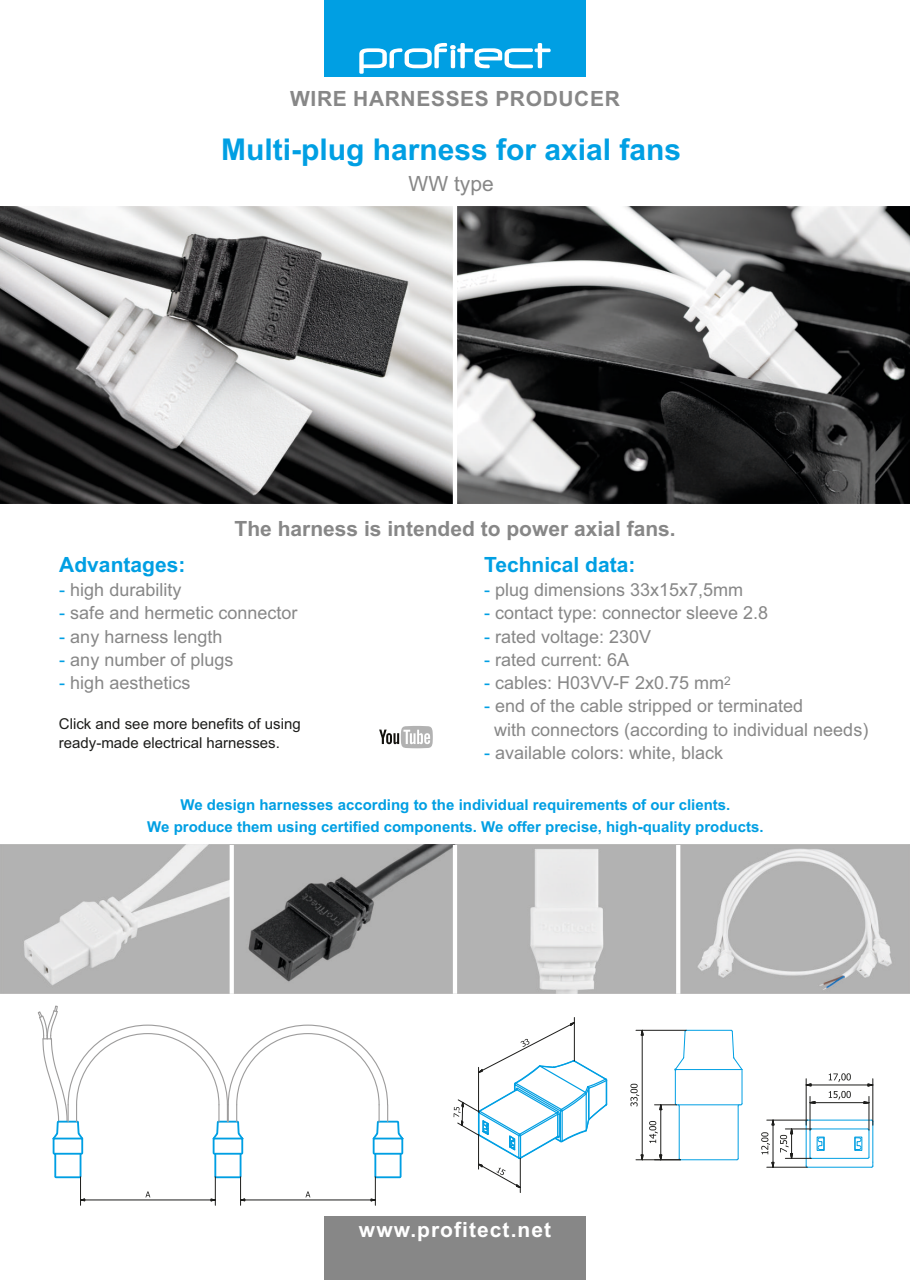
<style>
.page{position:relative;width:910px;height:1280px;background:#fff}
.page>*{position:absolute;margin:0;border:0;box-sizing:border-box;transform-origin:0 0}
.t1{font:700 30px "Arial";color:#009fe3}
.t2{font:700 21px "Arial";color:#878787}
.t3{font:700 21px "Arial";color:#009fe3}
.t4{font:700 21px "Arial";letter-spacing:.03em;color:#878787}
.t5{font:700 21px "Arial";letter-spacing:.05em;color:#fff}
.t6{font:21px "Arial";color:#878787}
.t7{font:18px/23.2px "Arial";color:#878787}
.t8{font:700 15px/22.2px "Arial";color:#009fe3;text-align:center}
.t9{font:15px/19.4px "Arial";color:#1d1d1b}
.t10{font:12px "Arial";color:#878787}
.s1{color:#009fe3}
</style>
<div class="page">
<img style="left:0;top:206px;width:910px;height:298px">
<img style="left:0;top:845px;width:910px;height:149px">
<hr style="left:676px;top:845px;width:4px;height:149px;background:#fff">
<div style="left:324px;top:1216px;width:262px;height:64px;background:#878787"></div>
<svg style="left:37px;top:1005px;width:367px;height:200px"></svg>
<hr style="left:811px;top:1128px;width:57px;height:1px;background:#009fe3">
<hr style="left:811px;top:1158px;width:57px;height:1px;background:#009fe3">
<hr style="left:872px;top:1121px;width:1px;height:41px;background:#009fe3">
<hr style="left:807px;top:1167px;width:65px;height:1px;background:#009fe3">
<div style="left:817px;top:1136px;width:8px;height:15px;border:1px solid #009fe3"></div>
<svg style="left:854px;top:1128px;width:20px;height:40px"></svg>
<hr style="left:807px;top:1119px;width:65px;height:1px;background:#009fe3">
<hr style="left:738px;top:1106px;width:1px;height:53px;background:#009fe3">
<hr style="left:679px;top:1106px;width:1px;height:53px;background:#009fe3">
<hr style="left:680px;top:1159px;width:57px;height:1px;background:#009fe3">
<hr style="left:676px;top:1104px;width:65px;height:1px;background:#009fe3">
<hr style="left:741px;top:1069px;width:1px;height:35px;background:#009fe3">
<svg style="left:737px;top:1103px;width:6px;height:4px"></svg>
<hr style="left:675px;top:1069px;width:1px;height:35px;background:#009fe3">
<hr style="left:686px;top:1030px;width:45px;height:1px;background:#009fe3">
<svg style="left:674px;top:1029px;width:13px;height:42px"></svg>
<svg style="left:730px;top:1029px;width:13px;height:42px"></svg>
<hr style="left:676px;top:1069px;width:65px;height:1px;background:#009fe3">
<svg style="left:829px;top:1091px;width:22px;height:9px"></svg>
<svg style="left:809px;top:1101px;width:7px;height:3px"></svg>
<svg style="left:863px;top:1101px;width:6px;height:3px"></svg>
<hr style="left:815px;top:1102px;width:49px;height:1px;background:#1d1d1b">
<hr style="left:869px;top:1096px;width:1px;height:34px;background:#1d1d1b">
<hr style="left:810px;top:1096px;width:1px;height:34px;background:#1d1d1b">
<svg style="left:829px;top:1073px;width:22px;height:9px"></svg>
<svg style="left:805px;top:1083px;width:7px;height:3px"></svg>
<svg style="left:867px;top:1083px;width:6px;height:3px"></svg>
<hr style="left:811px;top:1085px;width:57px;height:1px;background:#1d1d1b">
<hr style="left:873px;top:1079px;width:1px;height:46px;background:#1d1d1b">
<hr style="left:806px;top:1079px;width:1px;height:46px;background:#1d1d1b">
<svg style="left:780px;top:1119px;width:44px;height:49px"></svg>
<svg style="left:761px;top:1132px;width:9px;height:22px"></svg>
<svg style="left:771px;top:1162px;width:3px;height:5px"></svg>
<svg style="left:771px;top:1119px;width:3px;height:6px"></svg>
<hr style="left:773px;top:1125px;width:1px;height:37px;background:#1d1d1b">
<hr style="left:767px;top:1167px;width:40px;height:1px;background:#1d1d1b">
<hr style="left:767px;top:1120px;width:40px;height:1px;background:#1d1d1b">
<svg style="left:649px;top:1121px;width:9px;height:22px"></svg>
<hr style="left:660px;top:1110px;width:1px;height:45px;background:#1d1d1b">
<svg style="left:654px;top:1102px;width:26px;height:12px"></svg>
<svg style="left:654px;top:1154px;width:27px;height:7px"></svg>
<svg style="left:630px;top:1084px;width:9px;height:22px"></svg>
<svg style="left:641px;top:1154px;width:3px;height:7px"></svg>
<svg style="left:641px;top:1029px;width:3px;height:12px"></svg>
<hr style="left:642px;top:1035px;width:1px;height:120px;background:#1d1d1b">
<hr style="left:636px;top:1159px;width:44px;height:1px;background:#1d1d1b">
<hr style="left:636px;top:1030px;width:50px;height:1px;background:#1d1d1b">
<hr style="left:520px;top:1158px;width:1px;height:34px;background:#1d1d1b">
<svg style="left:454px;top:1021px;width:154px;height:168px"></svg>
<hr style="left:574px;top:1017px;width:1px;height:44px;background:#1d1d1b">
<hr style="left:478px;top:1067px;width:1px;height:45px;background:#1d1d1b">
<hr style="left:230px;top:845px;width:4px;height:149px;background:#fff">
<hr style="left:453px;top:845px;width:4px;height:149px;background:#fff">
<hr style="left:453px;top:204px;width:4px;height:302px;background:#fff">
<div style="left:324px;top:0;width:262px;height:77px;background:#009fe3"></div>
<svg style="left:359px;top:43px;width:192px;height:31px"></svg>
<svg style="left:379px;top:726px;width:54px;height:23px"></svg>
<p class="t4" style="left:290px;top:91px;width:331px">WIRE HARNESSES PRODUCER</p>
<h1 class="t1" style="left:221px;top:139px;width:462px">Multi-plug harness for axial fans</h1>
<p class="t6" style="left:409px;top:176px;width:87px">WW type</p>
<p class="t2" style="left:234px;top:520px;width:443px">The harness is intended to power axial fans.</p>
<p class="t3" style="left:59px;top:557px;width:128px">Advantages:</p>
<p class="t7" style="left:59px;top:580px;width:124px"><span class="s1">-</span> high durability</p>
<p class="t7" style="left:59px;top:603px;width:240px"><span class="s1">-</span> safe and hermetic connector</p>
<p class="t7" style="left:59px;top:626px;width:165px"><span class="s1">-</span> any harness length</p>
<p class="t7" style="left:59px;top:650px;width:176px"><span class="s1">-</span> any number of plugs</p>
<p class="t7" style="left:59px;top:673px;width:133px"><span class="s1">-</span> high aesthetics</p>
<p class="t9" style="left:59px;top:715px;width:243px">Click and see more benefits of using ready-made electrical harnesses.</p>
<p class="t3" style="left:484px;top:557px;width:153px">Technical data:</p>
<p class="t7" style="left:484px;top:580px;width:261px"><span class="s1">-</span> plug dimensions 33x15x7,5mm</p>
<p class="t7" style="left:484px;top:603px;width:286px"><span class="s1">-</span> contact type: connector sleeve 2.8</p>
<p class="t7" style="left:484px;top:626px;width:169px"><span class="s1">-</span> rated voltage: 230V</p>
<p class="t7" style="left:484px;top:650px;width:147px"><span class="s1">-</span> rated current: 6A</p>
<p class="t7" style="left:484px;top:673px;width:242px"><span class="s1">-</span> cables: H03VV-F 2x0.75 mm</p>
<p class="t10" style="left:724px;top:676px;width:8px">2</p>
<p class="t7" style="left:494px;top:696px;width:376px;text-indent:-10px"><span class="s1">-</span> end of the cable stripped or terminated<br>with connectors (according to individual needs)</p>
<p class="t7" style="left:484px;top:742px;width:241px"><span class="s1">-</span> available colors: white, black</p>
<p class="t8" style="left:147px;top:795px;width:618px">We design harnesses according to the individual requirements of our clients.<br>We produce them using certified components. We offer precise, high-quality products.</p>
<p class="t5" style="left:359px;top:1222px;width:194px">www.profitect.net</p>
</div>
